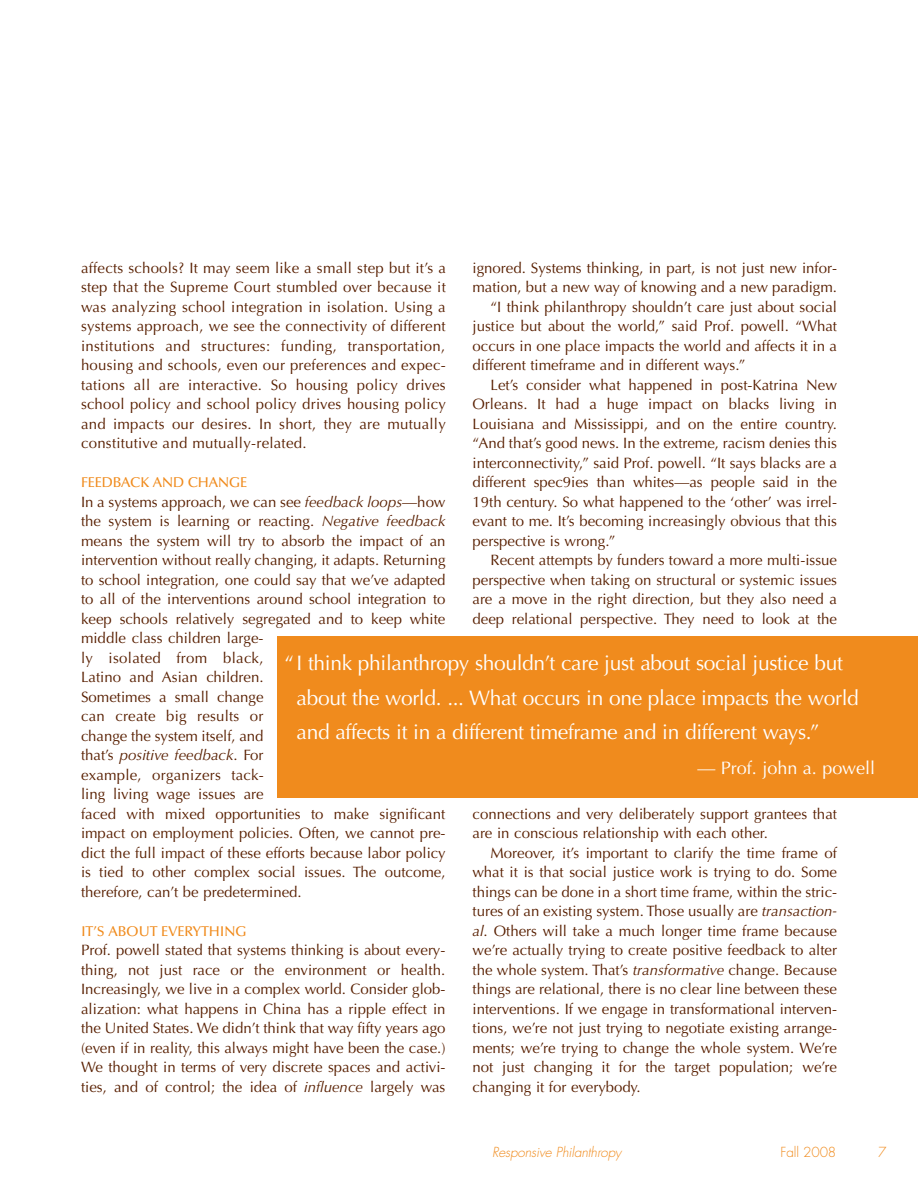
<style>
.page{position:relative;width:918px;height:1188px;background:#fff}
.page>*{position:absolute;margin:0;border:0;box-sizing:border-box;transform-origin:0 0}
.t1{font:21px/34.5px "Optima";letter-spacing:-.015em;color:#fff}
.t2{font:18px "Optima";color:#fff}
.t3{font:15px/19.5px "Optima";color:#581f00;text-align:justify}
.t4{font:500 14.25px "Optima";letter-spacing:-.01em;color:#f08b1d}
.t5{font:italic 300 13.5px "Futura";letter-spacing:-.01em;color:#f08b1d}
.t6{font:300 13.5px "Futura";letter-spacing:-.015em;color:#f08b1d}
.s1{font-style:italic}
</style>
<div class="page">
<div style="left:277px;top:637px;width:641px;height:161px;background:#f08b1d"></div>
<p class="t3" style="left:472px;top:259px;width:366px">ignored. Systems thinking, in part, is not just new infor-</p>
<p class="t3" style="left:472px;top:279px;width:366px">mation, but a new way of knowing and a new paradigm.</p>
<p class="t3" style="left:491px;top:298px;width:348px">“I think philanthropy shouldn’t care just about social</p>
<p class="t3" style="left:473px;top:318px;width:366px">justice but about the world,” said Prof. powell. “What</p>
<p class="t3" style="left:473px;top:337px;width:366px">occurs in one place impacts the world and affects it in a</p>
<p class="t3" style="left:473px;top:357px;width:274px">different timeframe and in different ways.”</p>
<p class="t3" style="left:491px;top:376px;width:348px">Let’s consider what happened in post-Katrina New</p>
<p class="t3" style="left:473px;top:396px;width:366px">Orleans. It had a huge impact on blacks living in</p>
<p class="t3" style="left:473px;top:415px;width:366px">Louisiana and Mississippi, and on the entire country.</p>
<p class="t3" style="left:473px;top:435px;width:366px">“And that’s good news. In the extreme, racism denies this</p>
<p class="t3" style="left:473px;top:454px;width:366px">interconnectivity,” said Prof. powell. “It says blacks are a</p>
<p class="t3" style="left:473px;top:474px;width:366px">different spec9ies than whites—as people said in the</p>
<p class="t3" style="left:473px;top:493px;width:366px">19th century. So what happened to the ‘other’ was irrel-</p>
<p class="t3" style="left:473px;top:513px;width:366px">evant to me. It’s becoming increasingly obvious that this</p>
<p class="t3" style="left:473px;top:532px;width:144px">perspective is wrong.”</p>
<p class="t3" style="left:491px;top:552px;width:348px">Recent attempts by funders toward a more multi-issue</p>
<p class="t3" style="left:473px;top:571px;width:366px">perspective when taking on structural or systemic issues</p>
<p class="t3" style="left:473px;top:591px;width:366px">are a move in the right direction, but they also need a</p>
<p class="t3" style="left:473px;top:610px;width:366px">deep relational perspective. They need to look at the</p>
<p class="t3" style="left:81px;top:259px;width:366px">affects schools? It may seem like a small step but it’s a step that the Supreme Court stumbled over because it was analyzing school integration in isolation. Using a systems approach, we see the connectivity of different institutions and structures: funding, transportation, housing and schools, even our preferences and expec&shy;tations all are interactive. So housing policy drives school policy and school policy drives housing policy and impacts our desires. In short, they are mutually constitutive and mutually-related.</p>
<p class="t4" style="left:81px;top:477px;width:168px">FEEDBACK AND CHANGE</p>
<p class="t3" style="left:81px;top:493px;width:366px;text-align:left">In a systems approach, we can see <span class="s1">feedback loops</span>—how the system is learning or reacting. <span class="s1">Negative feedback </span>means the system will try to absorb the impact of an intervention without really changing, it adapts. Returning to school integration, one could say that we’ve adapted to all of the interventions around school integration to keep schools relatively segregated and to keep white middle class children large-<br>ly isolated from black,<br>Latino and Asian children.<br>Sometimes a small change<br>can create big results or<br>change the system itself, and<br>that’s <span class="s1">positive feedback</span>. For<br>example, organizers tack-<br>ling living wage issues are<br>faced with mixed opportunities to make significant impact on employment policies. Often, we cannot pre&shy;dict the full impact of these efforts because labor policy is tied to other complex social issues. The outcome, therefore, can’t be predetermined.</p>
<p class="t4" style="left:81px;top:925px;width:167px">IT’S ABOUT EVERYTHING</p>
<p class="t3" style="left:81px;top:942px;width:366px">Prof. powell stated that systems thinking is about every&shy;thing, not just race or the environment or health.<br>Increasingly, we live in a complex world. Consider glob&shy;alization: what happens in China has a ripple effect in the United States. We didn’t think that way fifty years ago (even if in reality, this always might have been the case.)<br>We thought in terms of very discrete spaces and activi&shy;ties, and of control; the idea of <span class="s1">influence</span> largely was</p>
<h1 class="t1" style="left:297px;top:648px;width:564px;text-indent:-12px">“I think philanthropy shouldn’t care just about social justice but about the world. ... What occurs in one place impacts the world and affects it in a different timeframe and in different ways.”</h1>
<p class="t2" style="left:697px;top:760px;width:179px">— Prof. john a. powell</p>
<p class="t3" style="left:473px;top:805px;width:366px">connections and very deliberately support grantees that are in conscious relationship with each other.</p>
<p class="t3" style="left:472px;top:844px;width:366px;text-indent:18px">Moreover, it’s important to clarify the time frame of what it is that social justice work is trying to do. Some things can be done in a short time frame, within the stric&shy;tures of an existing system. Those usually are <span class="s1">transaction&shy;al</span>. Others will take a much longer time frame because we’re actually trying to create positive feedback to alter the whole system. That’s <span class="s1">transformative</span> change. Because things are relational, there is no clear line between these interventions. If we engage in transformational interven&shy;tions, we’re not just trying to negotiate existing arrange&shy;ments; we’re trying to change the whole system. We’re not just changing it for the target population; we’re changing it for everybody.</p>
<p class="t5" style="left:492px;top:1146px;width:131px">Responsive Philanthropy</p>
<p class="t6" style="left:781px;top:1146px;width:57px">Fall 2008</p>
<p class="t6" style="left:878px;top:1146px;width:10px">7</p>
</div>
